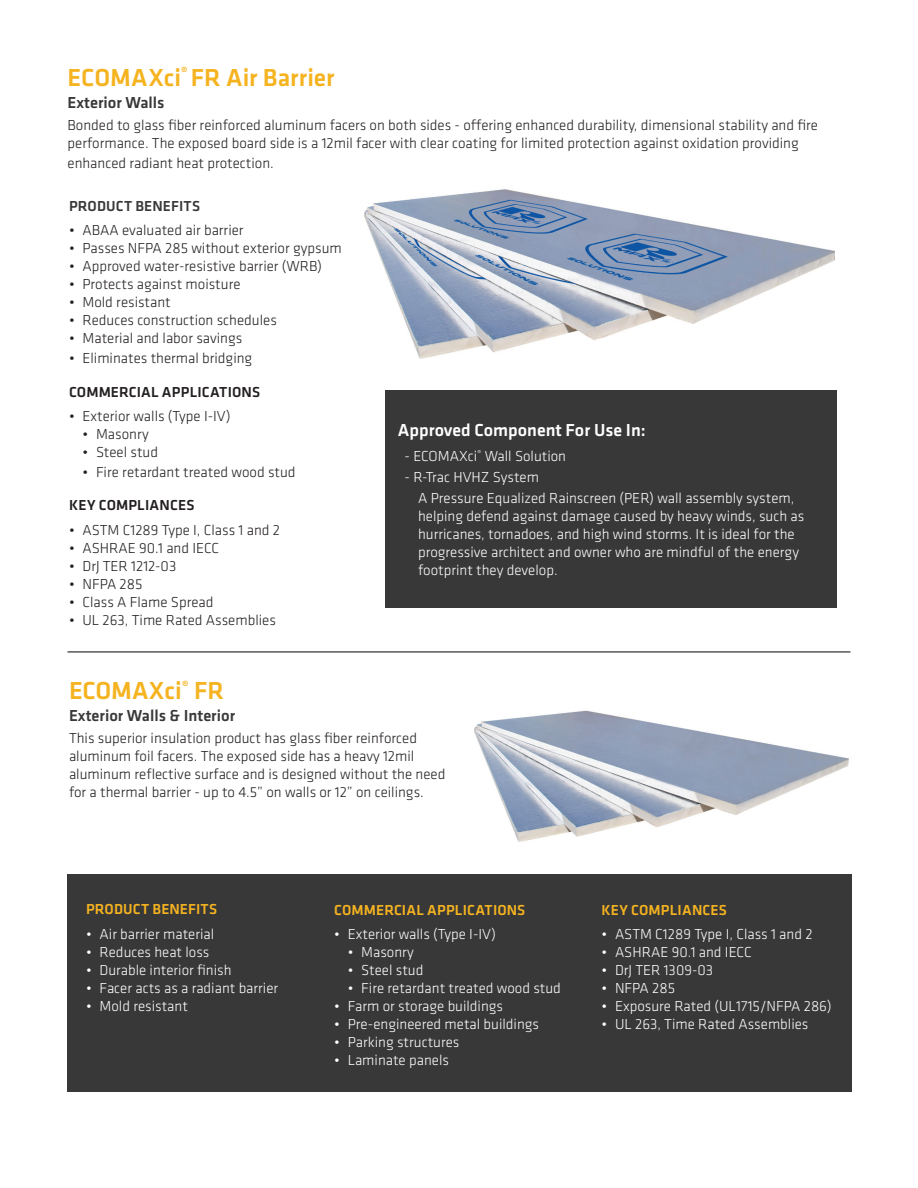
<style>
.page{position:relative;width:918px;height:1188px;background:#fff}
.page>*{position:absolute;margin:0;border:0;box-sizing:border-box;transform-origin:0 0}
.t1{font:500 25.5px "Klavika";color:#f5b320}
.t2{font:500 18px "Klavika";color:#fff}
.t3{font:500 16.5px "Klavika";color:#383839}
.t4{font:300 15px/18px "Klavika";color:#231f20}
.t5{font:300 15px/18px "Klavika";color:#fff}
.t6{font:500 15px "Klavika";letter-spacing:.01em;color:#f5b320}
.t7{font:500 15px "Klavika";letter-spacing:.01em;color:#231f20}
.t8{font:500 15px "Klavika";letter-spacing:.005em;color:#383839}
</style>
<div class="page">
<div style="left:68px;top:875px;width:784px;height:217px;background:#383839"></div>
<img style="left:364px;top:189px;width:471px;height:170px">
<hr style="left:68px;top:651px;width:782px;height:1px;background:#231f20">
<div style="left:385px;top:390px;width:451px;height:218px;background:#383839"></div>
<img style="left:474px;top:710px;width:375px;height:132px">
<h1 class="t1" style="left:68px;top:60px;width:269px">ECOMAXci<sup>®</sup> FR Air Barrier</h1>
<p class="t3" style="left:68px;top:91px;width:99px">Exterior Walls</p>
<p class="t4" style="left:68px;top:116px;width:752px">Bonded to glass fiber reinforced aluminum facers on both sides - offering enhanced durability, dimensional stability and fire performance. The exposed board side is a 12mil facer with clear coating for limited protection against oxidation providing</p>
<p class="t4" style="left:68px;top:154px;width:208px">enhanced radiant heat protection.</p>
<p class="t8" style="left:69px;top:196px;width:133px">PRODUCT BENEFITS</p>
<p class="t4" style="left:69px;top:221px;width:176px">• ABAA evaluated air barrier</p>
<p class="t4" style="left:69px;top:239px;width:274px">• Passes NFPA 285 without exterior gypsum</p>
<p class="t4" style="left:69px;top:257px;width:255px">• Approved water-resistive barrier (WRB)</p>
<p class="t4" style="left:69px;top:275px;width:173px">• Protects against moisture</p>
<p class="t4" style="left:69px;top:293px;width:103px">• Mold resistant</p>
<p class="t4" style="left:69px;top:311px;width:209px">• Reduces construction schedules</p>
<p class="t4" style="left:69px;top:329px;width:175px">• Material and labor savings</p>
<p class="t4" style="left:69px;top:349px;width:185px">• Eliminates thermal bridging</p>
<p class="t7" style="left:69px;top:381px;width:193px">COMMERCIAL APPLICATIONS</p>
<p class="t4" style="left:69px;top:407px;width:163px">• Exterior walls (Type I-IV)</p>
<p class="t4" style="left:82px;top:425px;width:68px">• Masonry</p>
<p class="t4" style="left:82px;top:443px;width:77px">• Steel stud</p>
<p class="t4" style="left:82px;top:463px;width:215px">• Fire retardant treated wood stud</p>
<p class="t7" style="left:69px;top:495px;width:127px">KEY COMPLIANCES</p>
<p class="t4" style="left:69px;top:521px;width:213px">• ASTM C1289 Type I, Class 1 and 2</p>
<p class="t4" style="left:69px;top:539px;width:152px">• ASHRAE 90.1 and IECC</p>
<p class="t4" style="left:69px;top:557px;width:109px">• DrJ TER 1212-03</p>
<p class="t4" style="left:69px;top:575px;width:75px">• NFPA 285</p>
<p class="t4" style="left:69px;top:593px;width:146px">• Class A Flame Spread</p>
<p class="t4" style="left:69px;top:611px;width:208px">• UL 263, Time Rated Assemblies</p>
<p class="t2" style="left:398px;top:418px;width:250px">Approved Component For Use In:</p>
<p class="t5" style="left:405px;top:447px;width:163px">- ECOMAXci<sup>®</sup> Wall Solution</p>
<p class="t5" style="left:418px;top:466px;width:378px;line-height:21.3px;text-indent:-14px">- R-Trac HVHZ System<br>A Pressure Equalized Rainscreen (PER) wall assembly system,</p>
<p class="t5" style="left:418px;top:507px;width:388px">helping defend against damage caused by heavy winds, such as hurricanes, tornadoes, and high wind storms. It is ideal for the progressive architect and owner who are mindful of the energy footprint they develop.</p>
<h1 class="t1" style="left:69px;top:674px;width:156px">ECOMAXci<sup>®</sup> FR</h1>
<p class="t3" style="left:69px;top:704px;width:168px">Exterior Walls &amp; Interior</p>
<p class="t4" style="left:69px;top:729px;width:378px">This superior insulation product has glass fiber reinforced aluminum foil facers. The exposed side has a heavy 12mil aluminum reflective surface and is designed without the need for a thermal barrier - up to 4.5” on walls or 12” on ceilings.</p>
<p class="t6" style="left:86px;top:899px;width:133px">PRODUCT BENEFITS</p>
<p class="t5" style="left:86px;top:925px;width:130px">• Air barrier material</p>
<p class="t5" style="left:86px;top:943px;width:125px">• Reduces heat loss</p>
<p class="t5" style="left:86px;top:961px;width:147px">• Durable interior finish</p>
<p class="t5" style="left:86px;top:979px;width:194px">• Facer acts as a radiant barrier</p>
<p class="t5" style="left:86px;top:997px;width:103px">• Mold resistant</p>
<p class="t6" style="left:334px;top:899px;width:193px">COMMERCIAL APPLICATIONS</p>
<p class="t5" style="left:334px;top:925px;width:163px">• Exterior walls (Type I-IV)</p>
<p class="t5" style="left:348px;top:943px;width:68px">• Masonry</p>
<p class="t5" style="left:348px;top:961px;width:77px">• Steel stud</p>
<p class="t5" style="left:348px;top:979px;width:215px">• Fire retardant treated wood stud</p>
<p class="t5" style="left:334px;top:997px;width:170px">• Farm or storage buildings</p>
<p class="t5" style="left:334px;top:1015px;width:206px">• Pre-engineered metal buildings</p>
<p class="t5" style="left:334px;top:1033px;width:127px">• Parking structures</p>
<p class="t5" style="left:334px;top:1051px;width:116px">• Laminate panels</p>
<p class="t6" style="left:602px;top:899px;width:127px">KEY COMPLIANCES</p>
<p class="t5" style="left:602px;top:925px;width:213px">• ASTM C1289 Type I, Class 1 and 2</p>
<p class="t5" style="left:602px;top:943px;width:152px">• ASHRAE 90.1 and IECC</p>
<p class="t5" style="left:602px;top:961px;width:113px">• DrJ TER 1309-03</p>
<p class="t5" style="left:602px;top:979px;width:75px">• NFPA 285</p>
<p class="t5" style="left:602px;top:997px;width:232px">• Exposure Rated (UL1715/NFPA 286)</p>
<p class="t5" style="left:602px;top:1015px;width:208px">• UL 263, Time Rated Assemblies</p>
</div>
